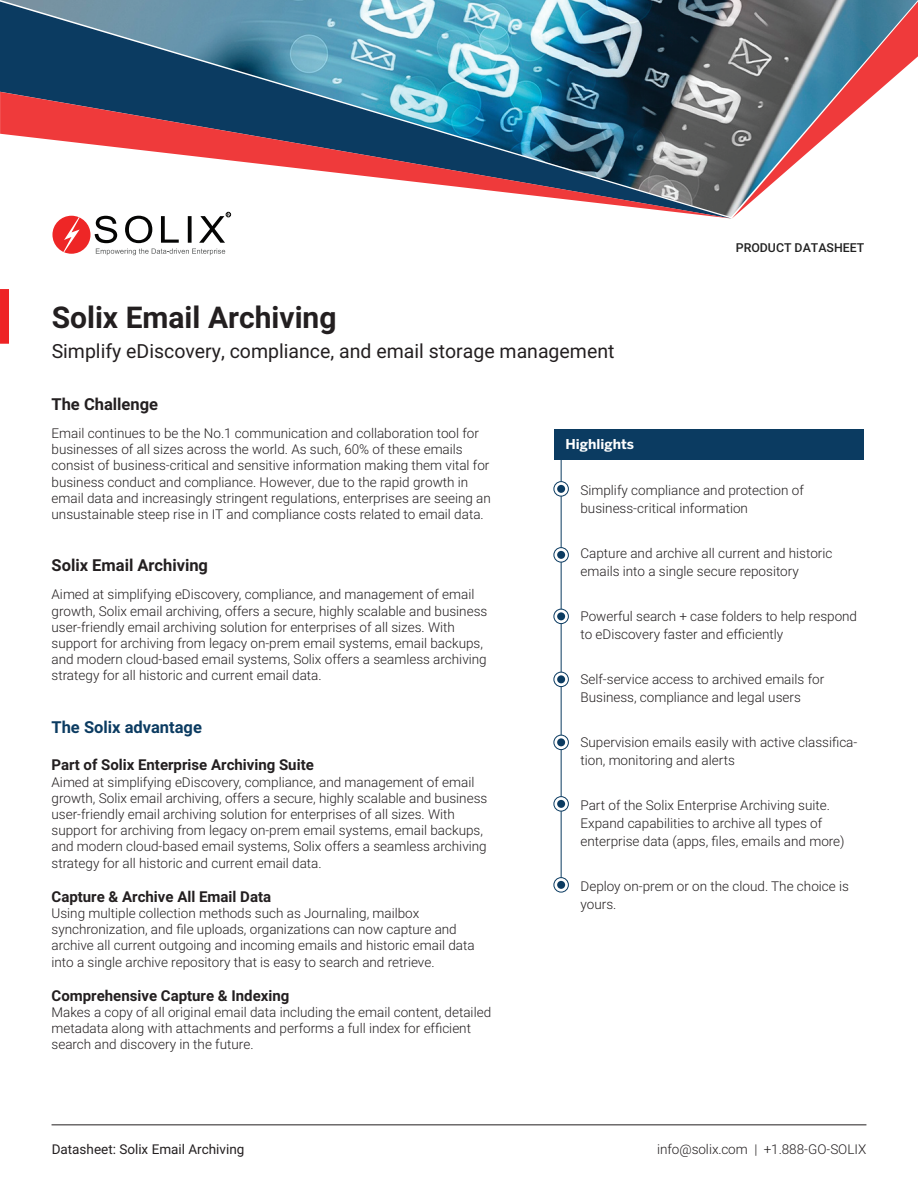
<style>
.page{position:relative;width:918px;height:1188px;background:#fff}
.page>*{position:absolute;margin:0;border:0;box-sizing:border-box;transform-origin:0 0}
.t1{font:700 30px "Roboto";color:#231f20}
.t2{font:19.5px "Roboto";color:#231f20}
.t3{font:700 16.5px "Roboto";color:#231f20}
.t4{font:700 16.5px "Roboto";color:#0b3b61}
.t5{font:700 15px "Roboto";color:#231f20}
.t6{font:300 13.5px/16.2px "Roboto";color:#231f20}
.t7{font:13.5px "Roboto";color:#231f20}
.t8{font:700 13.5px "Benton Sans";color:#fff}
.t9{font:500 12.3px "Roboto";color:#212121}
</style>
<div class="page">
<div style="left:0;top:289px;width:9px;height:55px;background:#ee2325"></div>
<div style="left:554px;top:429px;width:310px;height:31px;background:#0b3b61"></div>
<hr style="left:561px;top:460px;width:1px;height:424px;background:#0b3b61">
<hr style="left:52px;top:1124px;width:814px;height:1px;background:#231f20">
<svg style="left:554px;top:548px;width:14px;height:14px"></svg>
<div style="left:554px;top:547px;width:15px;height:15px;border:1px solid #0b3b61;border-radius:50%"></div>
<div style="left:557px;top:551px;width:8px;height:8px;background:#0b3b61;border-radius:50%"></div>
<svg style="left:554px;top:482px;width:14px;height:14px"></svg>
<div style="left:554px;top:481px;width:15px;height:15px;border:1px solid #0b3b61;border-radius:50%"></div>
<div style="left:557px;top:485px;width:8px;height:8px;background:#0b3b61;border-radius:50%"></div>
<svg style="left:554px;top:609px;width:14px;height:15px"></svg>
<div style="left:554px;top:609px;width:15px;height:15px;border:1px solid #0b3b61;border-radius:50%"></div>
<div style="left:557px;top:612px;width:8px;height:8px;background:#0b3b61;border-radius:50%"></div>
<svg style="left:554px;top:672px;width:14px;height:15px"></svg>
<div style="left:554px;top:672px;width:15px;height:15px;border:1px solid #0b3b61;border-radius:50%"></div>
<div style="left:557px;top:675px;width:8px;height:8px;background:#0b3b61;border-radius:50%"></div>
<svg style="left:554px;top:735px;width:14px;height:15px"></svg>
<div style="left:554px;top:735px;width:15px;height:15px;border:1px solid #0b3b61;border-radius:50%"></div>
<div style="left:557px;top:738px;width:8px;height:8px;background:#0b3b61;border-radius:50%"></div>
<svg style="left:554px;top:797px;width:14px;height:14px"></svg>
<div style="left:554px;top:796px;width:15px;height:15px;border:1px solid #0b3b61;border-radius:50%"></div>
<div style="left:557px;top:800px;width:8px;height:8px;background:#0b3b61;border-radius:50%"></div>
<svg style="left:554px;top:878px;width:14px;height:14px"></svg>
<div style="left:554px;top:877px;width:15px;height:15px;border:1px solid #0b3b61;border-radius:50%"></div>
<div style="left:557px;top:881px;width:8px;height:8px;background:#0b3b61;border-radius:50%"></div>
<img style="left:0;top:2px;width:732px;height:90px">
<svg style="left:732px;top:2px;width:186px;height:216px"></svg>
<svg style="left:0;top:92px;width:732px;height:127px"></svg>
<div style="left:52px;top:216px;width:38px;height:38px;background:#ee2626;border-radius:50%"></div>
<svg style="left:63px;top:217px;width:17px;height:35px"></svg>
<svg style="left:95px;top:212px;width:136px;height:43px"></svg>
<p class="t9" style="left:736px;top:239px;width:130px">PRODUCT DATASHEET</p>
<h1 class="t1" style="left:52px;top:296px;width:286px">Solix Email Archiving</h1>
<h2 class="t2" style="left:52px;top:337px;width:564px">Simplify eDiscovery, compliance, and email storage management</h2>
<p class="t3" style="left:52px;top:392px;width:108px">The Challenge</p>
<p class="t6" style="left:52px;top:425px;width:441px">Email continues to be the No.1 communication and collaboration tool for businesses of all sizes across the world. As such, 60% of these emails consist of business-critical and sensitive information making them vital for business conduct and compliance. However, due to the rapid growth in email data and increasingly stringent regulations, enterprises are seeing an unsustainable steep rise in IT and compliance costs related to email data.</p>
<p class="t3" style="left:52px;top:554px;width:158px">Solix Email Archiving</p>
<p class="t6" style="left:52px;top:586px;width:437px">Aimed at simplifying eDiscovery, compliance, and management of email growth, Solix email archiving, offers a secure, highly scalable and business user-friendly email archiving solution for enterprises of all sizes. With support for archiving from legacy on-prem email systems, email backups, and modern cloud-based email systems, Solix offers a seamless archiving strategy for all historic and current email data.</p>
<p class="t4" style="left:52px;top:715px;width:152px">The Solix advantage</p>
<p class="t5" style="left:52px;top:755px;width:264px">Part of Solix Enterprise Archiving Suite</p>
<p class="t6" style="left:52px;top:773px;width:437px">Aimed at simplifying eDiscovery, compliance, and management of email growth, Solix email archiving, offers a secure, highly scalable and business user-friendly email archiving solution for enterprises of all sizes. With support for archiving from legacy on-prem email systems, email backups, and modern cloud-based email systems, Solix offers a seamless archiving strategy for all historic and current email data.</p>
<p class="t5" style="left:52px;top:886px;width:221px">Capture &amp; Archive All Email Data</p>
<p class="t6" style="left:52px;top:905px;width:425px">Using multiple collection methods such as Journaling, mailbox synchronization, and file uploads, organizations can now capture and archive all current outgoing and incoming emails and historic email data into a single archive repository that is easy to search and retrieve.</p>
<p class="t5" style="left:52px;top:985px;width:239px">Comprehensive Capture &amp; Indexing</p>
<p class="t6" style="left:52px;top:1004px;width:441px">Makes a copy of all original email data including the email content, detailed metadata along with attachments and performs a full index for efficient search and discovery in the future.</p>
<p class="t8" style="left:566px;top:435px;width:70px">Highlights</p>
<p class="t6" style="left:581px;top:480px;width:225px;line-height:18px">Simplify compliance and protection of business-critical information</p>
<p class="t6" style="left:581px;top:543px;width:253px;line-height:18px">Capture and archive all current and historic emails into a single secure repository</p>
<p class="t6" style="left:581px;top:606px;width:278px;line-height:18px">Powerful search + case folders to help respond to eDiscovery faster and efficiently</p>
<p class="t6" style="left:581px;top:669px;width:245px;line-height:18px">Self-service access to archived emails for<br>Business, compliance and legal users</p>
<p class="t6" style="left:581px;top:732px;width:278px;line-height:18px">Supervision emails easily with active classifica&shy;tion, monitoring and alerts</p>
<p class="t6" style="left:581px;top:795px;width:266px;line-height:18px">Part of the Solix Enterprise Archiving suite.<br>Expand capabilities to archive all types of enterprise data (apps, files, emails and more)</p>
<p class="t6" style="left:581px;top:876px;width:270px;line-height:18px">Deploy on-prem or on the cloud. The choice is yours.</p>
<p class="t7" style="left:52px;top:1140px;width:194px">Datasheet: Solix Email Archiving</p>
<p class="t6" style="left:657px;top:1141px;width:211px">info@solix.com | +1.888-GO-SOLIX</p>
</div>
